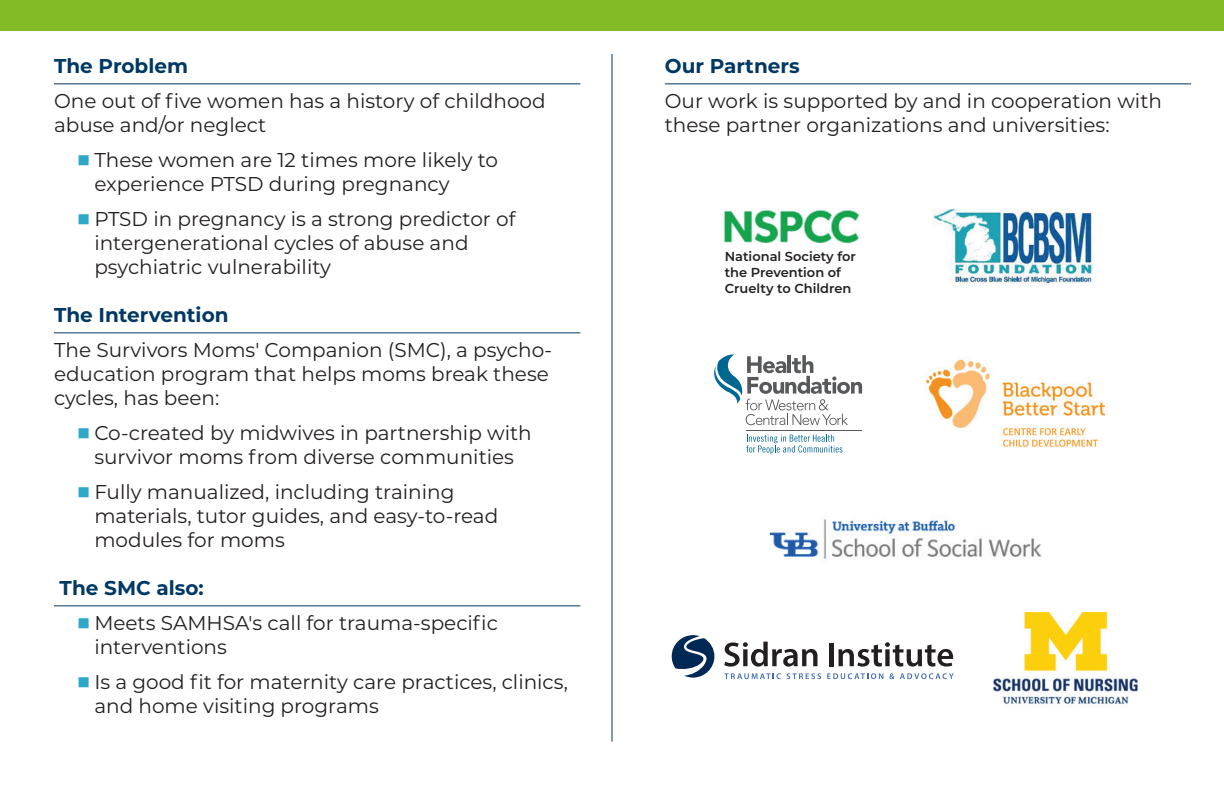
<style>
.page{position:relative;width:1224px;height:792px;background:#fff}
.page>*{position:absolute;margin:0;border:0;box-sizing:border-box;transform-origin:0 0}
.Main_Text{font:20px/24px "Montserrat";color:#231f20}
.subhead_with_rule{font:700 20px "Montserrat";color:#003864}
.Main_Text-2{font:600 13px "Montserrat";color:#231f20}
.s1{font-family:"Universal Newswith Comm Pi";color:#2fa8c7}
</style>
<div class="page">
<hr style="left:612px;top:54px;width:1px;height:688px;background:#003864">
<div style="left:0;top:0;width:1224px;height:30px;background:#82bb27"></div>
<hr style="left:54px;top:83px;width:526px;height:1px;background:#003864">
<hr style="left:54px;top:332px;width:526px;height:1px;background:#003864">
<hr style="left:54px;top:605px;width:526px;height:1px;background:#003864">
<hr style="left:665px;top:83px;width:526px;height:1px;background:#003864">
<img style="left:723px;top:210px;width:137px;height:34px">
<hr style="left:746px;top:430px;width:116px;height:1px;background:#57585a">
<svg style="left:746px;top:435px;width:96px;height:19px"></svg>
<svg style="left:714px;top:354px;width:148px;height:71px"></svg>
<img style="left:933px;top:209px;width:161px;height:78px">
<img style="left:992px;top:612px;width:146px;height:95px">
<img style="left:769px;top:519px;width:273px;height:40px">
<img style="left:925px;top:359px;width:182px;height:88px">
<svg style="left:672px;top:635px;width:42px;height:43px"></svg>
<svg style="left:724px;top:642px;width:94px;height:25px"></svg>
<div style="left:829px;top:643px;width:5px;height:23px;background:#231f20"></div>
<svg style="left:838px;top:642px;width:115px;height:25px"></svg>
<svg style="left:724px;top:673px;width:57px;height:6px"></svg>
<svg style="left:787px;top:673px;width:34px;height:6px"></svg>
<svg style="left:827px;top:673px;width:56px;height:6px"></svg>
<svg style="left:889px;top:673px;width:65px;height:6px"></svg>
<p class="subhead_with_rule" style="left:54px;top:52px;width:135px">The Problem</p>
<p class="Main_Text" style="left:54px;top:89px;width:493px">One out of five women has a history of childhood abuse and/or neglect</p>
<p class="Main_Text" style="left:94px;top:148px;width:405px;text-indent:-16px"><span class="s1">n</span> These women are 12 times more likely to experience PTSD during pregnancy</p>
<p class="Main_Text" style="left:94px;top:207px;width:423px;text-indent:-16px"><span class="s1">n</span> PTSD in pregnancy is a strong predictor of intergenerational cycles of abuse and psychiatric vulnerability</p>
<p class="subhead_with_rule" style="left:54px;top:301px;width:176px">The Intervention</p>
<p class="Main_Text" style="left:54px;top:338px;width:500px">The Survivors Moms' Companion (SMC), a psycho&shy;education program that helps moms break these cycles, has been:</p>
<p class="Main_Text" style="left:78px;top:421px;width:455px;text-align:center"><span class="s1">n</span> Co-created by midwives in partnership with survivor moms from diverse communities</p>
<p class="Main_Text" style="left:94px;top:480px;width:405px;text-indent:-16px"><span class="s1">n</span> Fully manualized, including training materials, tutor guides, and easy-to-read modules for moms</p>
<p class="subhead_with_rule" style="left:60px;top:574px;width:146px">The SMC also:</p>
<p class="Main_Text" style="left:94px;top:611px;width:405px;text-indent:-16px"><span class="s1">n</span> Meets SAMHSA's call for trauma-specific interventions</p>
<p class="Main_Text" style="left:94px;top:670px;width:475px;text-indent:-16px"><span class="s1">n</span> Is a good fit for maternity care practices, clinics, and home visiting programs</p>
<p class="subhead_with_rule" style="left:665px;top:52px;width:136px">Our Partners</p>
<p class="Main_Text" style="left:665px;top:89px;width:499px">Our work is supported by and in cooperation with these partner organizations and universities:</p>
<p class="Main_Text-2" style="left:725px;top:248px;width:133px">National Society for</p>
<p class="Main_Text-2" style="left:725px;top:263px;width:118px">the Prevention of</p>
<p class="Main_Text-2" style="left:725px;top:279px;width:128px">Cruelty to Children</p>
</div>
